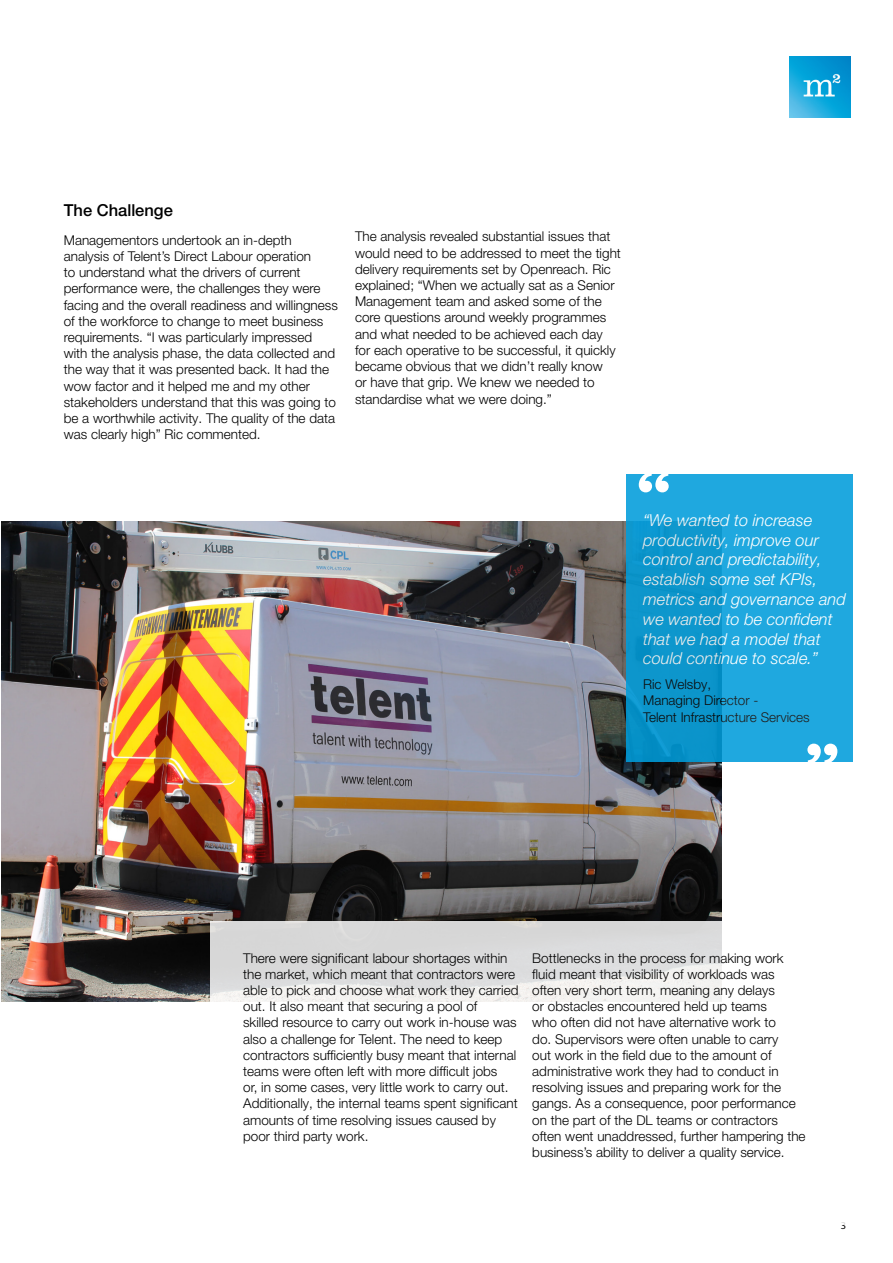
<style>
.page{position:relative;width:893px;height:1263px;background:#fff}
.page>*{position:absolute;margin:0;border:0;box-sizing:border-box;transform-origin:0 0}
.t1{font:700 72px "Clarendon URW";color:#fff}
.t2{font:italic 300 16.5px/19.8px "Helvetica Neue LT Pro";color:#fff}
.t3{font:500 16.5px "Helvetica Neue LT Pro";color:#000}
.t4{font:300 13.5px/16.2px "Helvetica Neue LT Pro";color:#000}
.t5{font:10.5px "Myriad Pro";color:#000}
</style>
<div class="page">
<img style="left:790px;top:56px;width:60px;height:61px">
<img style="left:1px;top:521px;width:720px;height:480px">
<svg style="left:626px;top:474px;width:227px;height:287px;background:#18a1d7"></svg>
<svg style="left:211px;top:921px;width:511px;height:81px;fill:#dbdcdd"></svg>
<p class="t3" style="left:64px;top:200px;width:111px">The Challenge</p>
<p class="t4" style="left:64px;top:232px;width:276px">Managementors undertook an in-depth analysis of Telent’s Direct Labour operation<br>to understand what the drivers of current performance were, the challenges they were facing and the overall readiness and willingness of the workforce to change to meet business requirements. “I was particularly impressed with the analysis phase, the data collected and the way that it was presented back. It had the wow factor and it helped me and my other stakeholders understand that this was going to be a worthwhile activity. The quality of the data was clearly high” Ric commented.</p>
<p class="t4" style="left:355px;top:228px;width:267px">The analysis revealed substantial issues that would need to be addressed to meet the tight delivery requirements set by Openreach. Ric explained; “When we actually sat as a Senior Management team and asked some of the core questions around weekly programmes and what needed to be achieved each day for each operative to be successful, it quickly became obvious that we didn’t really know<br>or have that grip. We knew we needed to standardise what we were doing.”</p>
<h1 class="t1" style="left:636px;top:444px;width:37px">“</h1>
<p class="t2" style="left:643px;top:510px;width:204px">“We wanted to increase productivity, improve our control and predictability, establish some set KPIs, metrics and governance and we wanted to be confident that we had a model that could continue to scale.”</p>
<p class="t4" style="left:643px;top:676px;width:168px">Ric Welsby,<br>Managing Director -<br>Telent Infrastructure Services</p>
<h1 class="t1" style="left:840px;top:792px;width:37px;rotate:-180deg">“</h1>
<p class="t4" style="left:243px;top:949px;width:277px">There were significant labour shortages within the market, which meant that contractors were able to pick and choose what work they carried out. It also meant that securing a pool of<br>skilled resource to carry out work in-house was also a challenge for Telent. The need to keep contractors sufficiently busy meant that internal teams were often left with more difficult jobs<br>or, in some cases, very little work to carry out.<br>Additionally, the internal teams spent significant amounts of time resolving issues caused by poor third party work.</p>
<p class="t4" style="left:532px;top:949px;width:275px">Bottlenecks in the process for making work fluid meant that visibility of workloads was often very short term, meaning any delays<br>or obstacles encountered held up teams<br>who often did not have alternative work to<br>do. Supervisors were often unable to carry<br>out work in the field due to the amount of administrative work they had to conduct in resolving issues and preparing work for the gangs. As a consequence, poor performance on the part of the DL teams or contractors often went unaddressed, further hampering the business’s ability to deliver a quality service.</p>
<p class="t5" style="left:841px;top:1219px;width:7px">3</p>
</div>
